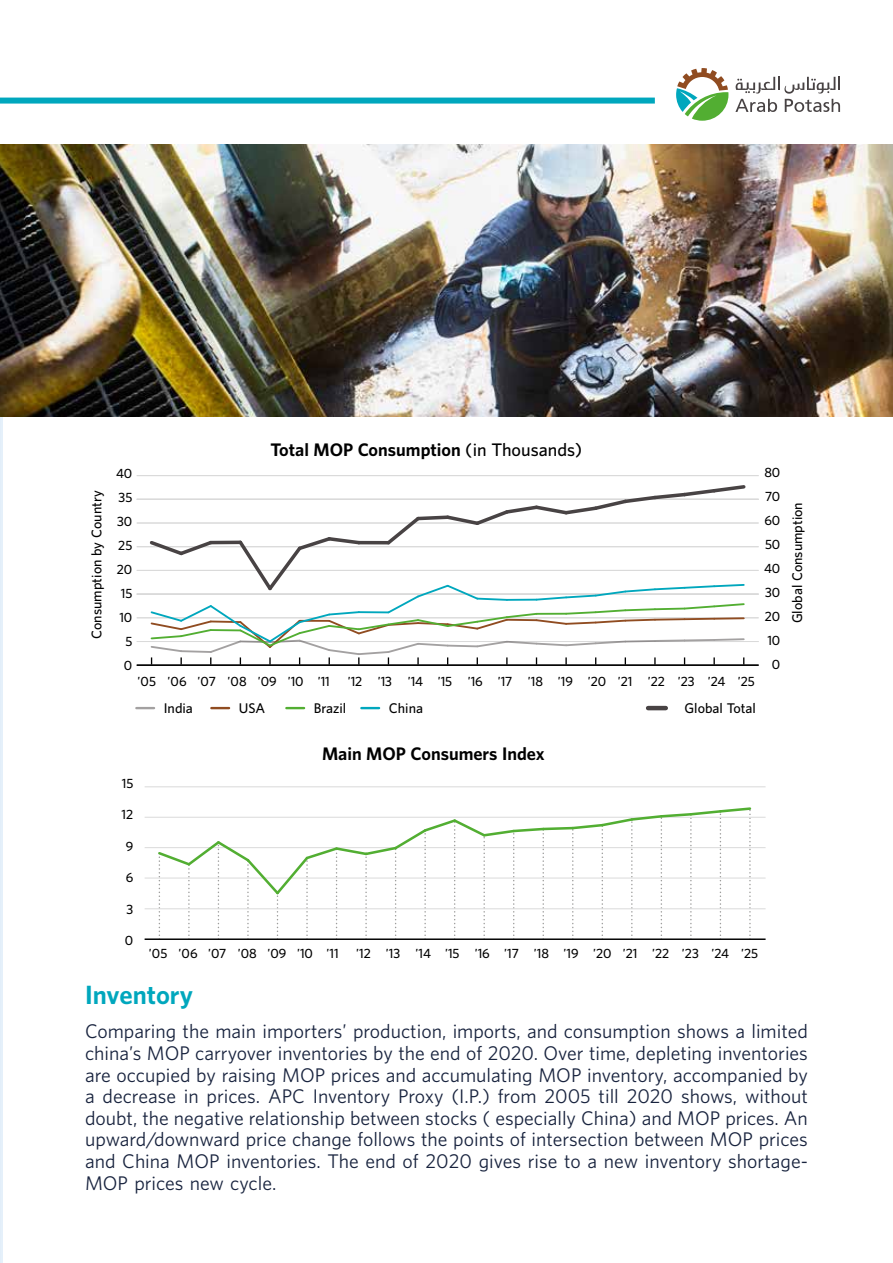
<style>
.page{position:relative;width:893px;height:1263px;background:#fff}
.page>*{position:absolute;margin:0;border:0;box-sizing:border-box;transform-origin:0 0}
.t1{font:700 24px "UNFPA";color:#00a7bd}
.t2{font:18px/21.6px "UNFPA Text";color:#18233e;text-align:justify}
.t3{font:700 16.5px "UNFPA";color:#000}
.t4{font:600 12.75px "UNFPA";color:#000}
.t5{font:600 12px/24px "UNFPA";color:#000;text-align:right}
.s1{font-weight:600}
</style>
<div class="page">
<svg style="left:735px;top:77px;width:105px;height:35px"></svg>
<svg style="left:676px;top:68px;width:52px;height:53px"></svg>
<div style="left:0;top:98px;width:655px;height:6px;background:#00a7bd"></div>
<hr style="left:0;top:145px;width:3px;height:1118px;background:#bfdaf3">
<img style="left:0;top:145px;width:893px;height:272px">
<hr style="left:137px;top:570px;width:622px;height:1px;background:#dadada">
<hr style="left:137px;top:546px;width:622px;height:1px;background:#dadada">
<hr style="left:137px;top:523px;width:622px;height:1px;background:#dadada">
<hr style="left:137px;top:499px;width:622px;height:1px;background:#dadada">
<hr style="left:137px;top:641px;width:622px;height:1px;background:#dadada">
<hr style="left:137px;top:617px;width:622px;height:1px;background:#dadada">
<hr style="left:137px;top:594px;width:622px;height:1px;background:#dadada">
<hr style="left:137px;top:475px;width:622px;height:1px;background:#dadada">
<svg style="left:136px;top:707px;width:18px;height:2px"></svg>
<svg style="left:211px;top:707px;width:18px;height:2px"></svg>
<svg style="left:286px;top:707px;width:18px;height:2px"></svg>
<svg style="left:361px;top:707px;width:18px;height:2px"></svg>
<hr style="left:137px;top:664px;width:622px;height:2px;background:#000">
<hr style="left:648px;top:706px;width:18px;height:4px;background:#484344">
<svg style="left:147px;top:485px;width:601px;height:180px"></svg>
<hr style="left:145px;top:878px;width:621px;height:1px;background:#dadada">
<hr style="left:145px;top:847px;width:621px;height:1px;background:#dadada">
<hr style="left:145px;top:938px;width:621px;height:2px;background:#000">
<hr style="left:145px;top:908px;width:621px;height:1px;background:#dadada">
<hr style="left:145px;top:817px;width:621px;height:1px;background:#dadada">
<hr style="left:145px;top:786px;width:621px;height:1px;background:#dadada">
<svg style="left:145px;top:807px;width:608px;height:132px"></svg>
<p class="t4" style="left:88px;top:639px;width:150px;rotate:-90deg">Consumption by Country</p>
<p class="t3" style="left:270px;top:439px;width:313px">Total MOP Consumption <span class="s1">(in Thousands)</span></p>
<p class="t5" style="left:116px;top:461px;width:18px">40<br>35<br>30<br>25<br>20<br>15<br>10<br>5<br>0</p>
<p class="t5" style="left:764px;top:460px;width:18px">80<br>70<br>60<br>50<br>40<br>30<br>20<br>10<br>0</p>
<p class="t5" style="left:138px;top:669px;width:194px">’05 ’06 ’07 ’08 ’09 ’10 ’11</p>
<p class="t5" style="left:348px;top:669px;width:16px">’12</p>
<p class="t5" style="left:378px;top:669px;width:16px">’13</p>
<p class="t5" style="left:408px;top:669px;width:46px">’14 ’15</p>
<p class="t5" style="left:468px;top:669px;width:46px">’16 ’17</p>
<p class="t5" style="left:528px;top:669px;width:106px">’18 ’19 ’20 ’21</p>
<p class="t5" style="left:648px;top:669px;width:109px">’22 ’23 ’24 ’25</p>
<p class="t4" style="left:314px;top:699px;width:34px">Brazil</p>
<p class="t4" style="left:684px;top:699px;width:73px">Global Total</p>
<p class="t4" style="left:164px;top:699px;width:31px">India</p>
<p class="t4" style="left:239px;top:699px;width:28px">USA</p>
<p class="t4" style="left:389px;top:699px;width:36px">China</p>
<p class="t4" style="left:789px;top:623px;width:123px;rotate:-90deg">Global Consumption</p>
<p class="t5" style="left:122px;top:770px;width:13px">15</p>
<p class="t5" style="left:122px;top:802px;width:13px">12</p>
<p class="t5" style="left:126px;top:833px;width:9px">9</p>
<p class="t5" style="left:126px;top:865px;width:9px">6</p>
<p class="t5" style="left:126px;top:896px;width:8px">3</p>
<p class="t5" style="left:125px;top:928px;width:10px">0</p>
<p class="t3" style="left:322px;top:742px;width:224px">Main MOP Consumers Index</p>
<p class="t5" style="left:149px;top:941px;width:191px">’05 ’06 ’07 ’08 ’09 ’10 ’11</p>
<p class="t5" style="left:356px;top:941px;width:45px">’12 ’13</p>
<p class="t5" style="left:415px;top:941px;width:46px">’14 ’15</p>
<p class="t5" style="left:475px;top:941px;width:285px">’16 ’17 ’18 ’19 ’20 ’21 ’22 ’23 ’24 ’25</p>
<h1 class="t1" style="left:85px;top:979px;width:109px">Inventory</h1>
<p class="t2" style="left:85px;top:1020px;width:724px">Comparing the main importers’ production, imports, and consumption shows a limited china’s MOP carryover inventories by the end of 2020. Over time, depleting inventories are occupied by raising MOP prices and accumulating MOP inventory, accompanied by a decrease in prices. APC Inventory Proxy (I.P.) from 2005 till 2020 shows, without doubt, the negative relationship between stocks ( especially China) and MOP prices. An upward/downward price change follows the points of intersection between MOP prices and China MOP inventories. The end of 2020 gives rise to a new inventory shortage-MOP prices new cycle.</p>
</div>
